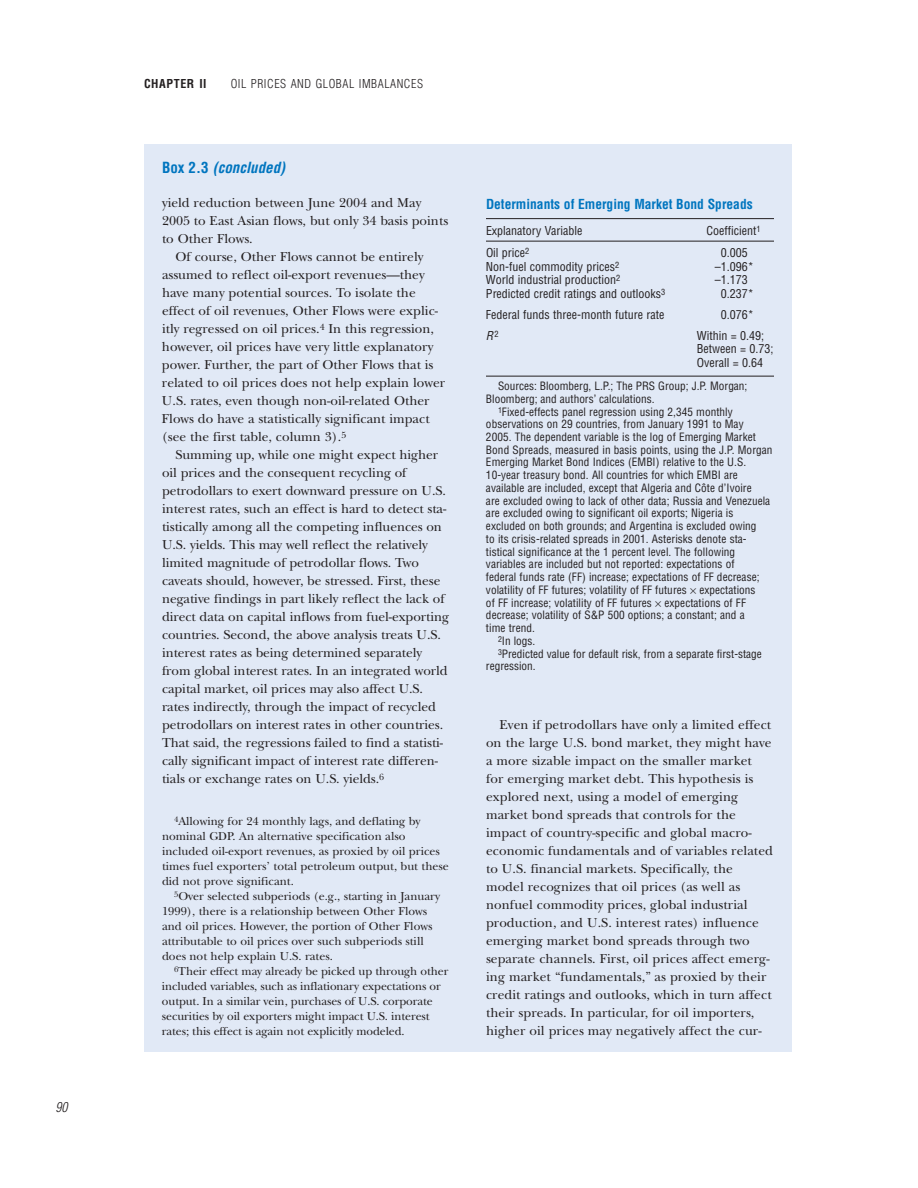
<style>
.page{position:relative;width:918px;height:1188px;background:#fff}
.page>*{position:absolute;margin:0;border:0;box-sizing:border-box;transform-origin:0 0}
.t1{font:italic 700 condensed 15px "Helvetica";color:#0075bf}
.t2{font:13.5px/18px "New Baskerville";color:#231f20}
.t3{font:700 condensed 13.5px "Helvetica";color:#0075bf}
.t4{font:italic 300 condensed 13.5px "Helvetica";color:#231f20}
.t5{font:12px/15px "New Baskerville";color:#231f20}
.t6{font:condensed 12px/13.5px "Helvetica";color:#231f20}
.t7{font:300 condensed 12px "Helvetica";letter-spacing:.045em;color:#231f20}
.t8{font:700 condensed 12px "Helvetica";letter-spacing:.05em;color:#231f20}
.t9{font:italic condensed 12px "Helvetica";color:#231f20}
.t10{font:condensed 11.25px/12.8px "Helvetica";letter-spacing:.005em;color:#231f20}
.s1{font-style:normal}
</style>
<div class="page">
<div style="left:144px;top:144px;width:648px;height:908px;background:#e1e9f6"></div>
<hr style="left:486px;top:218px;width:288px;height:1px;background:#231f20">
<hr style="left:486px;top:241px;width:288px;height:1px;background:#231f20">
<hr style="left:486px;top:376px;width:288px;height:1px;background:#231f20">
<p class="t4" style="left:56px;top:1102px;width:13px">90</p>
<p class="t8" style="left:144px;top:79px;width:64px">CHAPTER II</p>
<p class="t7" style="left:231px;top:79px;width:194px">OIL PRICES AND GLOBAL IMBALANCES</p>
<p class="t1" style="left:162px;top:162px;width:125px"><span class="s1">Box 2.3</span> (concluded)</p>
<p class="t2" style="left:162px;top:195px;width:261px">yield reduction between June 2004 and May</p>
<p class="t2" style="left:162px;top:213px;width:288px">2005 to East Asian flows, but only 34 basis points</p>
<p class="t2" style="left:162px;top:231px;width:92px">to Other Flows.</p>
<p class="t2" style="left:176px;top:249px;width:250px">Of course, Other Flows cannot be entirely</p>
<p class="t2" style="left:162px;top:267px;width:264px">assumed to reflect oil-export revenues—they</p>
<p class="t2" style="left:162px;top:285px;width:255px">have many potential sources. To isolate the</p>
<p class="t2" style="left:162px;top:303px;width:278px">effect of oil revenues, Other Flows were explic-</p>
<p class="t2" style="left:162px;top:321px;width:274px">itly regressed on oil prices.<sup>4</sup> In this regression,</p>
<p class="t2" style="left:162px;top:339px;width:273px">however, oil prices have very little explanatory</p>
<p class="t2" style="left:162px;top:357px;width:273px">power. Further, the part of Other Flows that is</p>
<p class="t2" style="left:162px;top:375px;width:285px">related to oil prices does not help explain lower</p>
<p class="t2" style="left:162px;top:393px;width:269px">U.S. rates, even though non-oil-related Other</p>
<p class="t2" style="left:162px;top:411px;width:269px">Flows do have a statistically significant impact</p>
<p class="t2" style="left:162px;top:429px;width:186px">(see the first table, column 3).<sup>5</sup></p>
<p class="t2" style="left:176px;top:447px;width:264px">Summing up, while one might expect higher</p>
<p class="t2" style="left:162px;top:465px;width:246px">oil prices and the consequent recycling of</p>
<p class="t2" style="left:162px;top:483px;width:285px">petrodollars to exert downward pressure on U.S.</p>
<p class="t2" style="left:162px;top:501px;width:286px">interest rates, such an effect is hard to detect sta-</p>
<p class="t2" style="left:162px;top:519px;width:282px">tistically among all the competing influences on</p>
<p class="t2" style="left:162px;top:537px;width:267px">U.S. yields. This may well reflect the relatively</p>
<p class="t2" style="left:162px;top:555px;width:259px">limited magnitude of petrodollar flows. Two</p>
<p class="t2" style="left:162px;top:573px;width:280px">caveats should, however, be stressed. First, these</p>
<p class="t2" style="left:162px;top:591px;width:284px">negative findings in part likely reflect the lack of</p>
<p class="t2" style="left:162px;top:609px;width:289px">direct data on capital inflows from fuel-exporting</p>
<p class="t2" style="left:162px;top:627px;width:280px">countries. Second, the above analysis treats U.S.</p>
<p class="t2" style="left:162px;top:645px;width:262px">interest rates as being determined separately</p>
<p class="t2" style="left:162px;top:663px;width:287px">from global interest rates. In an integrated world</p>
<p class="t2" style="left:162px;top:681px;width:263px">capital market, oil prices may also affect U.S.</p>
<p class="t2" style="left:162px;top:699px;width:275px">rates indirectly, through the impact of recycled</p>
<p class="t2" style="left:162px;top:717px;width:283px">petrodollars on interest rates in other countries.</p>
<p class="t2" style="left:162px;top:735px;width:283px">That said, the regressions failed to find a statisti-</p>
<p class="t2" style="left:162px;top:753px;width:278px">cally significant impact of interest rate differen-</p>
<p class="t2" style="left:162px;top:771px;width:224px">tials or exchange rates on U.S. yields.<sup>6</sup></p>
<p class="t5" style="left:162px;top:815px;width:288px;text-indent:12px"><sup>4</sup>Allowing for 24 monthly lags, and deflating by nominal GDP. An alternative specification also included oil-export revenues, as proxied by oil prices times fuel exporters’ total petroleum output, but these did not prove significant.</p>
<p class="t5" style="left:162px;top:890px;width:280px;text-indent:12px"><sup>5</sup>Over selected subperiods (e.g., starting in January 1999), there is a relationship between Other Flows and oil prices. However, the portion of Other Flows attributable to oil prices over such subperiods still does not help explain U.S. rates.</p>
<p class="t5" style="left:162px;top:965px;width:288px;text-indent:12px"><sup>6</sup>Their effect may already be picked up through other included variables, such as inflationary expectations or output. In a similar vein, purchases of U.S. corporate securities by oil exporters might impact U.S. interest rates; this effect is again not explicitly modeled.</p>
<p class="t3" style="left:486px;top:199px;width:268px">Determinants of Emerging Market Bond Spreads</p>
<p class="t6" style="left:486px;top:225px;width:98px">Explanatory Variable</p>
<p class="t6" style="left:706px;top:225px;width:56px">Coefficient<sup>1</sup></p>
<p class="t6" style="left:486px;top:247px;width:45px">Oil price<sup>2</sup></p>
<p class="t6" style="left:721px;top:247px;width:28px">0.005</p>
<p class="t6" style="left:486px;top:261px;width:135px">Non-fuel commodity prices<sup>2</sup></p>
<p class="t6" style="left:715px;top:261px;width:40px">–1.096*</p>
<p class="t6" style="left:486px;top:274px;width:136px">World industrial production<sup>2</sup></p>
<p class="t6" style="left:715px;top:274px;width:34px">–1.173</p>
<p class="t6" style="left:486px;top:288px;width:181px">Predicted credit ratings and outlooks<sup>3</sup></p>
<p class="t6" style="left:721px;top:288px;width:34px">0.237*</p>
<p class="t6" style="left:486px;top:309px;width:180px">Federal funds three-month future rate</p>
<p class="t6" style="left:721px;top:309px;width:34px">0.076*</p>
<p class="t9" style="left:486px;top:331px;width:14px">R<sup>2</sup></p>
<p class="t6" style="left:697px;top:330px;width:78px">Within = 0.49;<br>Between = 0.73;<br>Overall = 0.64</p>
<p class="t10" style="left:486px;top:380px;width:263px;text-indent:12px">Sources: Bloomberg, L.P.; The PRS Group; J.P. Morgan;<br>Bloomberg; and authors’ calculations.</p>
<p class="t10" style="left:498px;top:406px;width:236px"><sup>1</sup>Fixed-effects panel regression using 2,345 monthly</p>
<p class="t10" style="left:486px;top:419px;width:259px">observations on 29 countries, from January 1991 to May</p>
<p class="t10" style="left:486px;top:431px;width:271px">2005. The dependent variable is the log of Emerging Market</p>
<p class="t10" style="left:486px;top:444px;width:288px">Bond Spreads, measured in basis points, using the J.P. Morgan</p>
<p class="t10" style="left:486px;top:457px;width:262px">Emerging Market Bond Indices (EMBI) relative to the U.S.</p>
<p class="t10" style="left:486px;top:470px;width:253px">10-year treasury bond. All countries for which EMBI are</p>
<p class="t10" style="left:486px;top:482px;width:267px">available are included, except that Algeria and Côte d’Ivoire</p>
<p class="t10" style="left:486px;top:495px;width:286px">are excluded owing to lack of other data; Russia and Venezuela</p>
<p class="t10" style="left:486px;top:508px;width:249px">are excluded owing to significant oil exports; Nigeria is</p>
<p class="t10" style="left:486px;top:521px;width:272px">excluded on both grounds; and Argentina is excluded owing</p>
<p class="t10" style="left:486px;top:533px;width:262px">to its crisis-related spreads in 2001. Asterisks denote sta-</p>
<p class="t10" style="left:486px;top:546px;width:251px">tistical significance at the 1 percent level. The following</p>
<p class="t10" style="left:486px;top:559px;width:250px">variables are included but not reported: expectations of</p>
<p class="t10" style="left:486px;top:572px;width:275px">federal funds rate (FF) increase; expectations of FF decrease;</p>
<p class="t10" style="left:486px;top:584px;width:271px">volatility of FF futures; volatility of FF futures expectations</p>
<p class="t10" style="left:486px;top:597px;width:261px">of FF increase; volatility of FF futures expectations of FF</p>
<p class="t10" style="left:486px;top:610px;width:260px">decrease; volatility of S&amp;P 500 options; a constant; and a</p>
<p class="t10" style="left:486px;top:623px;width:50px">time trend.</p>
<p class="t10" style="left:498px;top:635px;width:39px"><sup>2</sup>In logs.</p>
<p class="t10" style="left:498px;top:648px;width:265px"><sup>3</sup>Predicted value for default risk, from a separate first-stage</p>
<p class="t10" style="left:486px;top:661px;width:51px">regression.</p>
<p class="t2" style="left:486px;top:718px;width:289px;text-indent:14px">Even if petrodollars have only a limited effect on the large U.S. bond market, they might have a more sizable impact on the smaller market<br>for emerging market debt. This hypothesis is explored next, using a model of emerging market bond spreads that controls for the impact of country-specific and global macro&shy;economic fundamentals and of variables related to U.S. financial markets. Specifically, the model recognizes that oil prices (as well as nonfuel commodity prices, global industrial production, and U.S. interest rates) influence emerging market bond spreads through two separate channels. First, oil prices affect emerg&shy;ing market “fundamentals,” as proxied by their credit ratings and outlooks, which in turn affect their spreads. In particular, for oil importers, higher oil prices may negatively affect the cur-</p>
</div>
